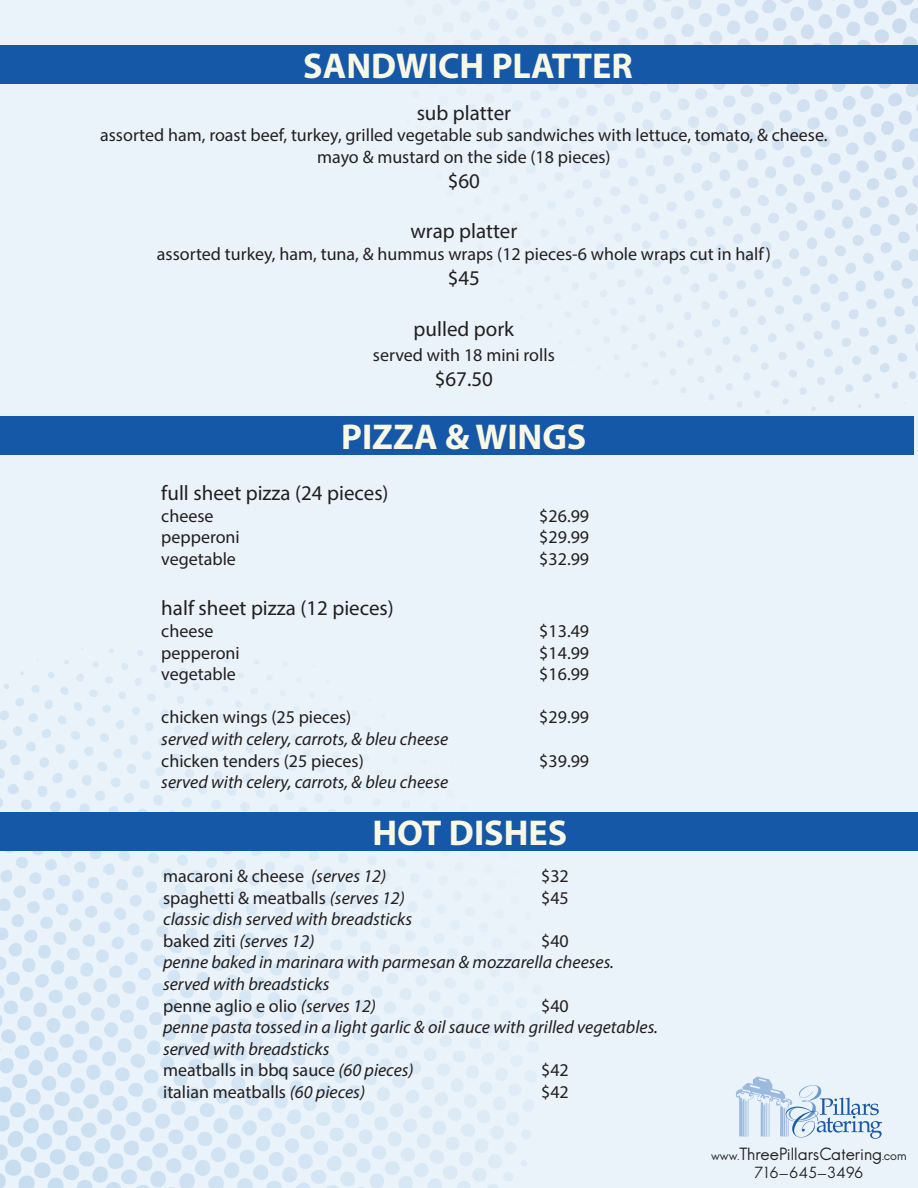
<style>
.page{position:relative;width:918px;height:1188px;background:#eaf3fa}
.page>*{position:absolute;margin:0;border:0;box-sizing:border-box;transform-origin:0 0}
.t1{font:700 36px "Myriad Pro";color:#f9f8e6}
.t2{font:21px "Myriad Pro";color:#231f20}
.t3{font:18px "Myriad Pro";color:#231f20}
.t4{font:italic 18px "Myriad Pro";color:#231f20}
.t5{font:16.5px "Hans Kendrick";color:#231f20}
.t6{font:15px "Hans Kendrick";color:#231f20}
.s1{font-style:italic}
.s2{font-style:normal}
.s3{font-size:12px}
</style>
<div class="page">
<svg style="left:0;top:648px;width:532px;height:540px"></svg>
<svg style="left:483px;top:0;width:435px;height:414px"></svg>
<div style="left:0;top:45px;width:918px;height:39px;background:#1658a8"></div>
<svg style="left:736px;top:1077px;width:146px;height:62px"></svg>
<div style="left:0;top:416px;width:914px;height:39px;background:#1658a8"></div>
<div style="left:0;top:812px;width:918px;height:39px;background:#1658a8"></div>
<p class="t1" style="left:303px;top:42px;width:331px">SANDWICH PLATTER</p>
<p class="t2" style="left:417px;top:100px;width:96px">sub platter</p>
<p class="t3" style="left:100px;top:124px;width:729px">assorted ham, roast beef, turkey, grilled vegetable sub sandwiches with lettuce, tomato, &amp; cheese.</p>
<p class="t3" style="left:317px;top:146px;width:295px">mayo &amp; mustard on the side (18 pieces)</p>
<p class="t2" style="left:448px;top:168px;width:34px">$60</p>
<p class="t2" style="left:410px;top:218px;width:108px">wrap platter</p>
<p class="t3" style="left:157px;top:243px;width:615px">assorted turkey, ham, tuna, &amp; hummus wraps (12 pieces-6 whole wraps cut in half)</p>
<p class="t2" style="left:448px;top:265px;width:34px">$45</p>
<p class="t2" style="left:414px;top:316px;width:102px">pulled pork</p>
<p class="t3" style="left:373px;top:344px;width:183px">served with 18 mini rolls</p>
<p class="t2" style="left:435px;top:366px;width:60px">$67.50</p>
<p class="t1" style="left:341px;top:413px;width:247px">PIZZA &amp; WINGS</p>
<p class="t2" style="left:161px;top:480px;width:229px">full sheet pizza (24 pieces)</p>
<p class="t3" style="left:161px;top:505px;width:54px">cheese</p>
<p class="t3" style="left:539px;top:505px;width:51px">$26.99</p>
<p class="t3" style="left:161px;top:526px;width:80px">pepperoni</p>
<p class="t3" style="left:539px;top:526px;width:51px">$29.99</p>
<p class="t3" style="left:161px;top:548px;width:76px">vegetable</p>
<p class="t3" style="left:539px;top:548px;width:51px">$32.99</p>
<p class="t2" style="left:161px;top:595px;width:234px">half sheet pizza (12 pieces)</p>
<p class="t3" style="left:161px;top:620px;width:54px">cheese</p>
<p class="t3" style="left:539px;top:620px;width:51px">$13.49</p>
<p class="t3" style="left:161px;top:641px;width:80px">pepperoni</p>
<p class="t3" style="left:539px;top:641px;width:51px">$14.99</p>
<p class="t3" style="left:161px;top:663px;width:76px">vegetable</p>
<p class="t3" style="left:539px;top:663px;width:51px">$16.99</p>
<p class="t3" style="left:161px;top:706px;width:192px">chicken wings (25 pieces)</p>
<p class="t3" style="left:539px;top:706px;width:51px">$29.99</p>
<p class="t4" style="left:161px;top:728px;width:288px">served with celery, carrots, &amp; bleu cheese</p>
<p class="t3" style="left:161px;top:749px;width:204px">chicken tenders (25 pieces)</p>
<p class="t3" style="left:539px;top:749px;width:51px">$39.99</p>
<p class="t4" style="left:161px;top:771px;width:288px">served with celery, carrots, &amp; bleu cheese</p>
<p class="t1" style="left:372px;top:809px;width:196px">HOT DISHES</p>
<p class="t3" style="left:163px;top:865px;width:225px">macaroni &amp; cheese <span class="s1">(serves 12)</span></p>
<p class="t3" style="left:541px;top:865px;width:29px">$32</p>
<p class="t3" style="left:163px;top:886px;width:243px">spaghetti &amp; meatballs <span class="s1">(serves 12)</span></p>
<p class="t3" style="left:541px;top:886px;width:29px">$45</p>
<p class="t4" style="left:163px;top:908px;width:251px">classic dish served with breadsticks</p>
<p class="t4" style="left:163px;top:930px;width:153px"><span class="s2">baked ziti</span> (serves 12)</p>
<p class="t3" style="left:541px;top:930px;width:29px">$40</p>
<p class="t4" style="left:163px;top:951px;width:452px">penne baked in marinara with parmesan &amp; mozzarella cheeses.</p>
<p class="t4" style="left:163px;top:973px;width:168px">served with breadsticks</p>
<p class="t3" style="left:163px;top:994px;width:214px">penne aglio e olio <span class="s1">(serves 12)</span></p>
<p class="t3" style="left:541px;top:994px;width:29px">$40</p>
<p class="t4" style="left:163px;top:1016px;width:496px">penne pasta tossed in a light garlic &amp; oil sauce with grilled vegetables.</p>
<p class="t4" style="left:163px;top:1038px;width:168px">served with breadsticks</p>
<p class="t3" style="left:163px;top:1059px;width:252px">meatballs in bbq sauce <span class="s1">(60 pieces)</span></p>
<p class="t3" style="left:541px;top:1059px;width:29px">$42</p>
<p class="t3" style="left:163px;top:1081px;width:203px">italian meatballs <span class="s1">(60 pieces)</span></p>
<p class="t3" style="left:541px;top:1081px;width:29px">$42</p>
<p class="t5" style="left:711px;top:1144px;width:197px"><span class="s3">www.</span>ThreePillarsCatering<span class="s3">.com</span></p>
<p class="t6" style="left:754px;top:1163px;width:111px">716-645-3496</p>
</div>
